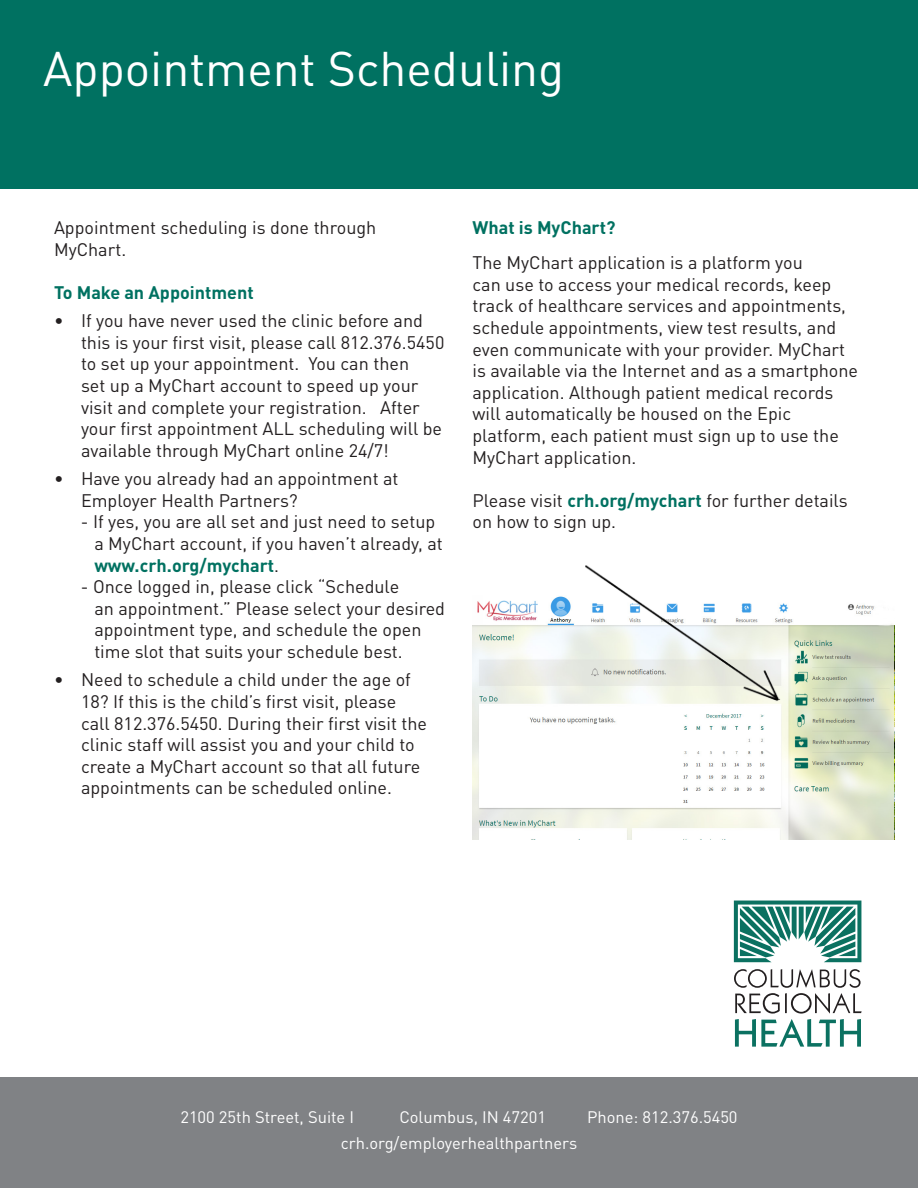
<style>
.page{position:relative;width:918px;height:1188px;background:#fff}
.page>*{position:absolute;margin:0;border:0;box-sizing:border-box;transform-origin:0 0}
.t1{font:48px "DINOT";color:#fff}
.t2{font:18px/21.6px "DINOT";color:#231f20}
.t3{font:700 18px "DINOT";color:#007161}
.t4{font:16.5px "DINOT";color:#fff}
.s1{font-weight:700;color:#007161}
</style>
<div class="page">
<div style="left:0;top:0;width:918px;height:189px;background:#007161"></div>
<div style="left:0;top:1078px;width:918px;height:110px;background:#808285"></div>
<img style="left:472px;top:596px;width:422px;height:243px">
<img style="left:585px;top:565px;width:195px;height:139px">
<svg style="left:734px;top:901px;width:127px;height:61px"></svg>
<svg style="left:734px;top:969px;width:128px;height:78px"></svg>
<p class="t1" style="left:43px;top:39px;width:523px">Appointment Scheduling</p>
<p class="t2" style="left:54px;top:216px;width:324px">Appointment scheduling is done through<br>MyChart.</p>
<p class="t3" style="left:54px;top:281px;width:201px">To Make an Appointment</p>
<p class="t2" style="left:81px;top:310px;width:365px;text-indent:-27px">• If you have never used the clinic before and this is your first visit, please call 812.376.5450 to set up your appointment. You can then<br>set up a MyChart account to speed up your visit and complete your registration. After your first appointment ALL scheduling will be available through MyChart online 24/7!</p>
<p class="t2" style="left:81px;top:468px;width:319px;text-indent:-27px">• Have you already had an appointment at<br>Employer Health Partners?</p>
<p class="t2" style="left:94px;top:511px;width:350px;text-indent:-13px">- If yes, you are all set and just need to setup a MyChart account, if you haven’t already, at <span class="s1">www.crh.org/mychart</span>.</p>
<p class="t2" style="left:81px;top:576px;width:320px">- Once logged in, please click “Schedule</p>
<p class="t2" style="left:94px;top:597px;width:352px">an appointment.” Please select your desired</p>
<p class="t2" style="left:94px;top:619px;width:329px">appointment type, and schedule the open</p>
<p class="t2" style="left:94px;top:640px;width:310px">time slot that suits your schedule best.</p>
<p class="t2" style="left:81px;top:669px;width:348px;text-indent:-27px">• Need to schedule a child under the age of 18? If this is the child’s first visit, please call 812.376.5450. During their first visit the clinic staff will assist you and your child to create a MyChart account so that all future appointments can be scheduled online.</p>
<p class="t3" style="left:472px;top:216px;width:145px">What is MyChart?</p>
<p class="t2" style="left:472px;top:252px;width:387px">The MyChart application is a platform you<br>can use to access your medical records, keep track of healthcare services and appointments, schedule appointments, view test results, and even communicate with your provider. MyChart is available via the Internet and as a smartphone application. Although patient medical records will automatically be housed on the Epic platform, each patient must sign up to use the MyChart application.</p>
<p class="t2" style="left:472px;top:489px;width:377px">Please visit <span class="s1">crh.org/mychart</span> for further details on how to sign up.</p>
<p class="t4" style="left:180px;top:1107px;width:175px">2100 25th Street, Suite I</p>
<p class="t4" style="left:399px;top:1107px;width:148px">Columbus, IN 47201</p>
<p class="t4" style="left:587px;top:1107px;width:152px">Phone: 812.376.5450</p>
<p class="t4" style="left:341px;top:1133px;width:238px">crh.org/employerhealthpartners</p>
</div>
